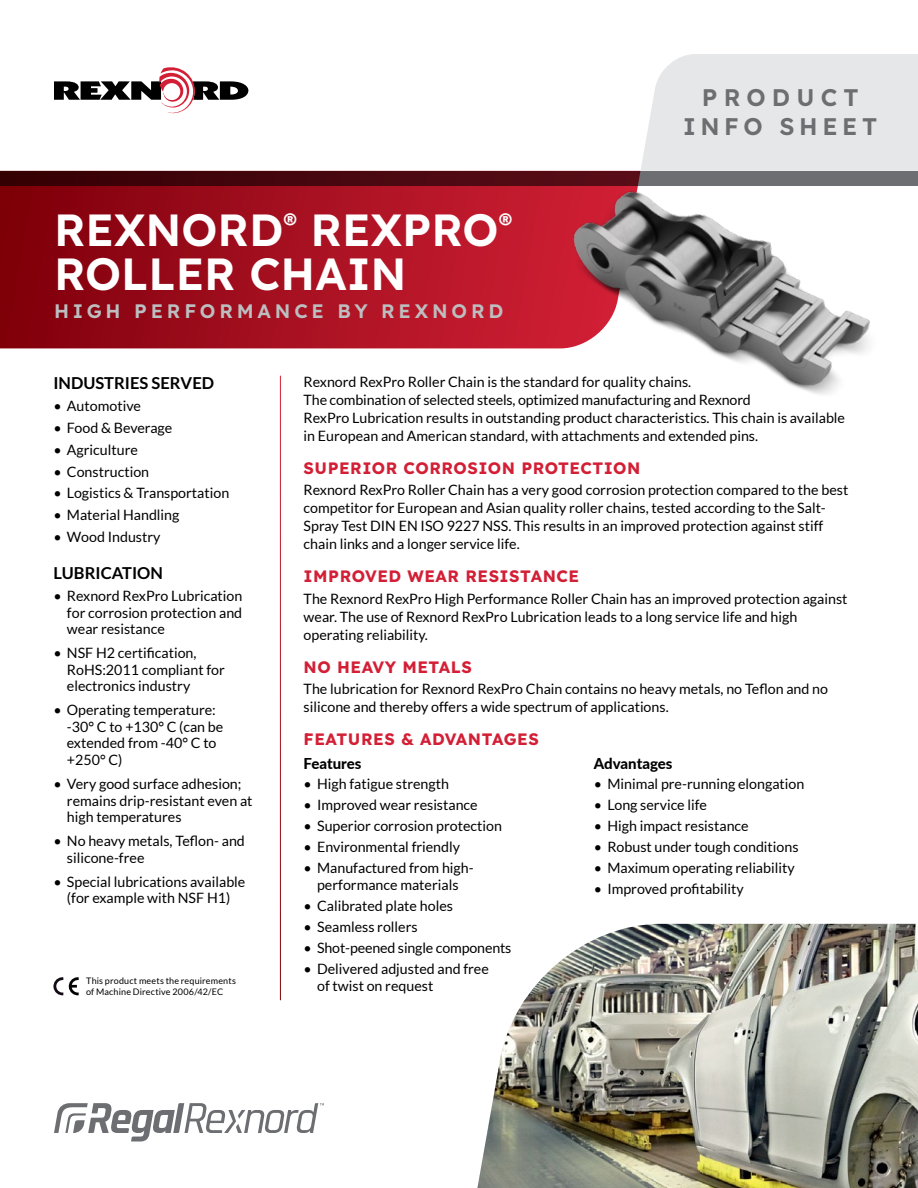
<style>
.page{position:relative;width:918px;height:1188px;background:#fff}
.page>*{position:absolute;margin:0;border:0;box-sizing:border-box;transform-origin:0 0}
.t1{font:45px/43.5px "Lexend";color:#fff}
.t2{font:24px/28.8px "Lexend";letter-spacing:.195em;color:#6d6e71;text-align:center}
.t3{font:19.5px "Lexend";letter-spacing:.195em;color:#bcbec0}
.t4{font:16.5px "Lexend";letter-spacing:.03em;color:#d31f36}
.t5{font:700 16.5px "Lato";color:#000}
.t6{font:800 15px "Lato";color:#000}
.t7{font:14.25px/16.5px "Lato";color:#000}
.t8{font:9px/10.8px "Lato";letter-spacing:.015em;color:#000}
</style>
<div class="page">
<svg style="left:0;top:185px;width:534px;height:163px;background:#a10d1d"></svg>
<svg style="left:0;top:171px;width:918px;height:14px;background:#44070d"></svg>
<div style="left:653px;top:54px;width:265px;height:117px;background:#e6e7e8"></div>
<svg style="left:54px;top:67px;width:194px;height:46px"></svg>
<svg style="left:54px;top:1103px;width:270px;height:39px"></svg>
<svg style="left:53px;top:977px;width:26px;height:18px"></svg>
<img style="left:534px;top:102px;width:374px;height:293px">
<img style="left:477px;top:924px;width:441px;height:264px">
<h1 class="t1" style="left:54px;top:206px;width:459px">REXNORD<sup>®</sup> REXPRO<sup>®<br></sup>ROLLER CHAIN</h1>
<h3 class="t3" style="left:54px;top:297px;width:451px">HIGH PERFORMANCE BY REXNORD</h3>
<h2 class="t2" style="left:683px;top:82px;width:196px">PRODUCT<br>INFO SHEET</h2>
<p class="t5" style="left:53px;top:374px;width:162px">INDUSTRIES SERVED</p>
<p class="t7" style="left:53px;top:397px;width:89px">• Automotive</p>
<p class="t7" style="left:53px;top:419px;width:120px">• Food &amp; Beverage</p>
<p class="t7" style="left:53px;top:441px;width:86px">• Agriculture</p>
<p class="t7" style="left:53px;top:463px;width:97px">• Construction</p>
<p class="t7" style="left:53px;top:485px;width:177px">• Logistics &amp; Transportation</p>
<p class="t7" style="left:53px;top:507px;width:128px">• Material Handling</p>
<p class="t7" style="left:53px;top:529px;width:109px">• Wood Industry</p>
<p class="t5" style="left:53px;top:564px;width:111px">LUBRICATION</p>
<p class="t7" style="left:67px;top:588px;width:177px;text-align:justify;text-indent:-13px">• Rexnord RexPro Lubrication for corrosion protection and wear resistance</p>
<p class="t7" style="left:67px;top:645px;width:159px;text-indent:-13px">• NSF H2 certification,<br>RoHS:2011 compliant for electronics industry</p>
<p class="t7" style="left:67px;top:702px;width:158px;text-indent:-13px">• Operating temperature: -30° C to +130° C (can be extended from -40° C to +250° C)</p>
<p class="t7" style="left:67px;top:776px;width:187px;text-indent:-13px">• Very good surface adhesion; remains drip-resistant even at high temperatures</p>
<p class="t7" style="left:67px;top:833px;width:179px;text-indent:-13px">• No heavy metals, Teflon- and silicone-free</p>
<p class="t7" style="left:53px;top:873px;width:193px;text-align:center">• Special lubrications available (for example with NSF H1)</p>
<p class="t8" style="left:86px;top:976px;width:151px">This product meets the requirements of Machine Directive 2006/42/EC</p>
<p class="t7" style="left:304px;top:373px;width:543px;line-height:18px">Rexnord RexPro Roller Chain is the standard for quality chains.<br>The combination of selected steels, optimized manufacturing and Rexnord<br>RexPro Lubrication results in outstanding product characteristics. This chain is available in European and American standard, with attachments and extended pins.</p>
<p class="t4" style="left:304px;top:456px;width:338px">SUPERIOR CORROSION PROTECTION</p>
<p class="t7" style="left:304px;top:481px;width:546px;line-height:18px">Rexnord RexPro Roller Chain has a very good corrosion protection compared to the best competitor for European and Asian quality roller chains, tested according to the Salt-Spray Test DIN EN ISO 9227 NSS. This results in an improved protection against stiff chain links and a longer service life.</p>
<p class="t4" style="left:304px;top:565px;width:277px">IMPROVED WEAR RESISTANCE</p>
<p class="t7" style="left:304px;top:589px;width:545px;line-height:18px">The Rexnord RexPro High Performance Roller Chain has an improved protection against wear. The use of Rexnord RexPro Lubrication leads to a long service life and high operating reliability.</p>
<p class="t4" style="left:304px;top:655px;width:170px">NO HEAVY METALS</p>
<p class="t7" style="left:304px;top:680px;width:526px;line-height:18px">The lubrication for Rexnord RexPro Chain contains no heavy metals, no Teflon and no silicone and thereby offers a wide spectrum of applications.</p>
<p class="t4" style="left:304px;top:727px;width:237px">FEATURES &amp; ADVANTAGES</p>
<p class="t6" style="left:304px;top:752px;width:59px">Features</p>
<p class="t7" style="left:304px;top:775px;width:147px">• High fatigue strength</p>
<p class="t7" style="left:304px;top:796px;width:176px">• Improved wear resistance</p>
<p class="t7" style="left:304px;top:817px;width:200px">• Superior corrosion protection</p>
<p class="t7" style="left:304px;top:839px;width:158px">• Environmental friendly</p>
<p class="t7" style="left:304px;top:860px;width:172px;text-align:center">• Manufactured from high&shy;performance materials</p>
<p class="t7" style="left:304px;top:897px;width:151px">• Calibrated plate holes</p>
<p class="t7" style="left:304px;top:918px;width:116px">• Seamless rollers</p>
<p class="t7" style="left:304px;top:940px;width:209px">• Shot-peened single components</p>
<p class="t7" style="left:317px;top:961px;width:173px;text-indent:-13px">• Delivered adjusted and free of twist on request</p>
<p class="t6" style="left:594px;top:752px;width:80px">Advantages</p>
<p class="t7" style="left:594px;top:775px;width:212px">• Minimal pre-running elongation</p>
<p class="t7" style="left:594px;top:796px;width:115px">• Long service life</p>
<p class="t7" style="left:594px;top:817px;width:156px">• High impact resistance</p>
<p class="t7" style="left:594px;top:839px;width:206px">• Robust under tough conditions</p>
<p class="t7" style="left:594px;top:860px;width:202px">• Maximum operating reliability</p>
<p class="t7" style="left:594px;top:881px;width:151px">• Improved profitability</p>
</div>
